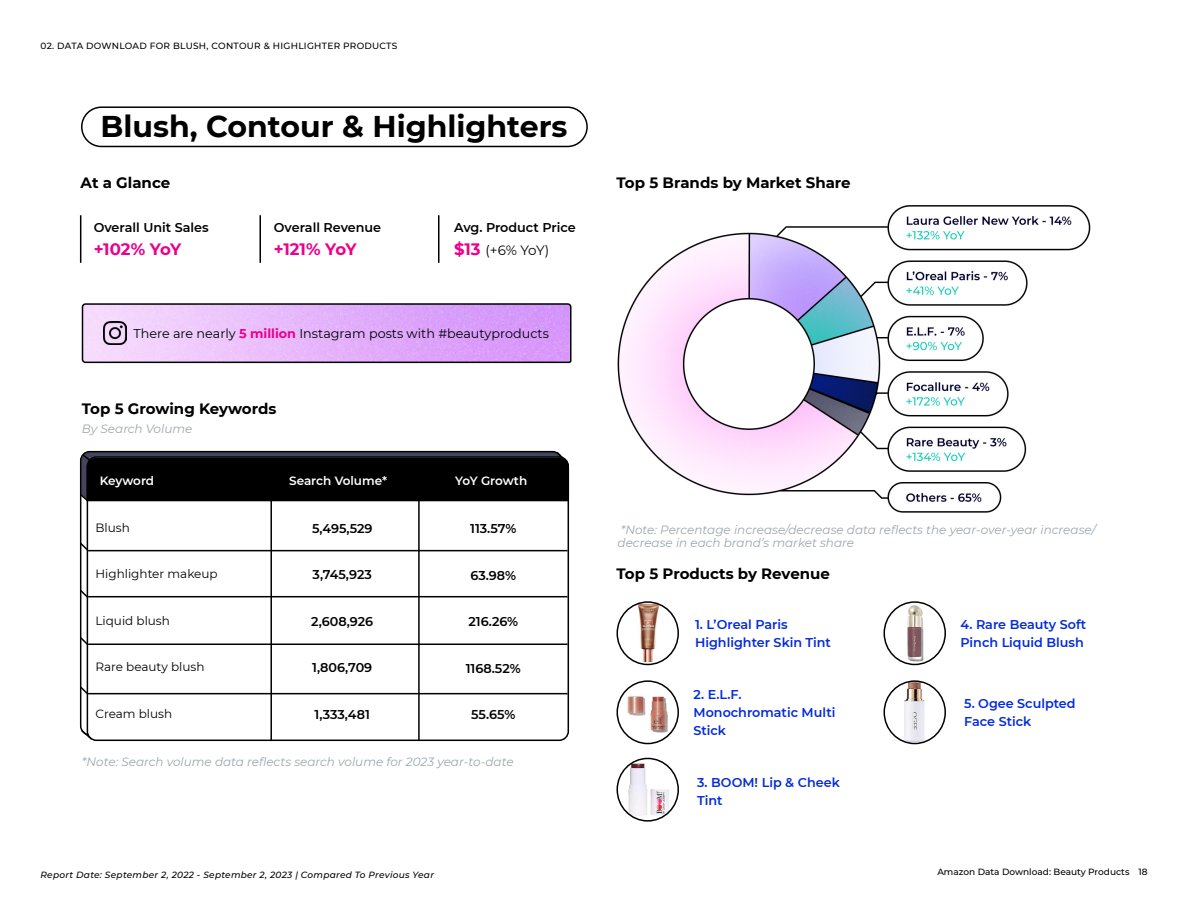
<style>
.page{position:relative;width:1188px;height:918px;background:#fff}
.page>*{position:absolute;margin:0;border:0;box-sizing:border-box;transform-origin:0 0}
.t1{font:700 30px "Montserrat";color:#000}
.t2{font:700 16.5px "Montserrat";letter-spacing:-.025em;color:#ec008c}
.t3{font:700 15px "Montserrat";color:#000}
.t4{font:13.5px "Montserrat";color:#000}
.t5{font:600 12.75px/18px "Montserrat";color:#042bdb}
.t6{font:600 12.75px "Montserrat";color:#000}
.t7{font:12.75px "Montserrat";color:#000}
.t8{font:italic 12px/13.5px "Montserrat";color:#9aa8ae}
.t9{font:12px "Montserrat";color:#000}
.t10{font:600 12px "Montserrat";letter-spacing:-.01em;color:#fff}
.t11{font:italic 500 9px "Montserrat";letter-spacing:.03em;color:#000}
.t12{font:500 9px "Montserrat";letter-spacing:.02em;color:#000}
.t13{font:500 9px "Montserrat";color:#000}
.s1{font-weight:700;font-size:16.5px;color:#ec008c}
.s2{font-weight:700;color:#ec008c}
</style>
<div class="page">
<div style="left:81px;top:106px;width:507px;height:41px;border:2px solid #000;border-radius:20px"></div>
<img style="left:617px;top:205px;width:474px;height:308px">
<img style="left:619px;top:603px;width:59px;height:59px">
<div style="left:617px;top:601px;width:62px;height:64px;border:2px solid #000;border-radius:50%"></div>
<img style="left:618px;top:682px;width:60px;height:60px">
<div style="left:617px;top:680px;width:62px;height:64px;border:2px solid #000;border-radius:50%"></div>
<img style="left:884px;top:602px;width:61px;height:62px">
<div style="left:884px;top:601px;width:62px;height:64px;border:2px solid #000;border-radius:50%"></div>
<img style="left:617px;top:759px;width:61px;height:61px">
<div style="left:617px;top:758px;width:62px;height:64px;border:2px solid #000;border-radius:50%"></div>
<img style="left:884px;top:681px;width:61px;height:62px">
<div style="left:884px;top:680px;width:62px;height:64px;border:2px solid #000;border-radius:50%"></div>
<hr style="left:88px;top:550px;width:480px;height:1px;background:#000">
<hr style="left:88px;top:596px;width:480px;height:1px;background:#000">
<hr style="left:88px;top:644px;width:480px;height:1px;background:#000">
<hr style="left:88px;top:693px;width:480px;height:1px;background:#000">
<hr style="left:270px;top:460px;width:2px;height:281px;background:#000">
<hr style="left:418px;top:460px;width:2px;height:281px;background:#000">
<svg style="left:80px;top:729px;width:13px;height:12px"></svg>
<svg style="left:79px;top:451px;width:491px;height:52px;background:#101012"></svg>
<svg style="left:79px;top:541px;width:11px;height:11px"></svg>
<svg style="left:79px;top:589px;width:11px;height:10px"></svg>
<svg style="left:79px;top:636px;width:11px;height:10px"></svg>
<svg style="left:79px;top:685px;width:11px;height:11px"></svg>
<svg style="left:81px;top:303px;width:491px;height:61px;background:#d8aced"></svg>
<hr style="left:80px;top:215px;width:1px;height:48px;background:#000">
<hr style="left:260px;top:215px;width:1px;height:48px;background:#000">
<hr style="left:438px;top:215px;width:2px;height:48px;background:#000">
<img style="left:103px;top:322px;width:23px;height:23px">
<p class="t12" style="left:40px;top:40px;width:358px">02. DATA DOWNLOAD FOR BLUSH, CONTOUR &amp; HIGHLIGHTER PRODUCTS</p>
<h1 class="t1" style="left:100px;top:105px;width:469px">Blush, Contour &amp; Highlighters</h1>
<p class="t3" style="left:81px;top:172px;width:91px">At a Glance</p>
<p class="t3" style="left:616px;top:172px;width:236px">Top 5 Brands by Market Share</p>
<p class="t6" style="left:94px;top:218px;width:117px">Overall Unit Sales</p>
<h2 class="t2" style="left:94px;top:237px;width:89px">+102% YoY</h2>
<p class="t6" style="left:274px;top:218px;width:109px">Overall Revenue</p>
<h2 class="t2" style="left:274px;top:237px;width:84px">+121% YoY</h2>
<p class="t6" style="left:454px;top:218px;width:123px">Avg. Product Price</p>
<p class="t4" style="left:454px;top:241px;width:97px"><span class="s1">$13</span> (+6% YoY)</p>
<p class="t7" style="left:133px;top:325px;width:417px">There are nearly <span class="s2">5 million</span> Instagram posts with #beautyproducts</p>
<p class="t3" style="left:82px;top:397px;width:196px">Top 5 Growing Keywords</p>
<p class="t8" style="left:82px;top:422px;width:112px">By Search Volume</p>
<p class="t10" style="left:100px;top:472px;width:56px">Keyword</p>
<p class="t10" style="left:289px;top:472px;width:99px">Search Volume*</p>
<p class="t10" style="left:455px;top:472px;width:73px">YoY Growth</p>
<p class="t9" style="left:96px;top:519px;width:36px">Blush</p>
<p class="t9" style="left:96px;top:566px;width:124px">Highlighter makeup</p>
<p class="t9" style="left:96px;top:612px;width:76px">Liquid blush</p>
<p class="t9" style="left:96px;top:659px;width:110px">Rare beauty blush</p>
<p class="t9" style="left:96px;top:705px;width:78px">Cream blush</p>
<p class="t6" style="left:312px;top:519px;width:62px">5,495,529</p>
<p class="t6" style="left:313px;top:566px;width:61px">3,745,923</p>
<p class="t6" style="left:311px;top:612px;width:63px">2,608,926</p>
<p class="t6" style="left:312px;top:659px;width:62px">1,806,709</p>
<p class="t6" style="left:315px;top:705px;width:57px">1,333,481</p>
<p class="t6" style="left:470px;top:520px;width:48px">113.57%</p>
<p class="t6" style="left:470px;top:566px;width:47px">63.98%</p>
<p class="t6" style="left:468px;top:613px;width:51px">216.26%</p>
<p class="t6" style="left:466px;top:659px;width:57px">1168.52%</p>
<p class="t6" style="left:471px;top:706px;width:46px">55.65%</p>
<p class="t8" style="left:82px;top:754px;width:433px">*Note: Search volume data reflects search volume for 2023 year-to-date</p>
<p class="t11" style="left:40px;top:868px;width:395px">Report Date: September 2, 2022 - September 2, 2023 | Compared To Previous Year</p>
<p class="t8" style="left:618px;top:522px;width:480px">*Note: Percentage increase/decrease data reflects the year-over-year increase/ decrease in each brand’s market share</p>
<p class="t3" style="left:616px;top:563px;width:215px">Top 5 Products by Revenue</p>
<p class="t5" style="left:695px;top:615px;width:137px">1. L’Oreal Paris<br>Highlighter Skin Tint</p>
<p class="t5" style="left:694px;top:685px;width:144px">2. E.L.F.<br>Monochromatic Multi<br>Stick</p>
<p class="t5" style="left:697px;top:773px;width:144px">3. BOOM! Lip &amp; Cheek<br>Tint</p>
<p class="t5" style="left:961px;top:615px;width:127px">4. Rare Beauty Soft<br>Pinch Liquid Blush</p>
<p class="t5" style="left:964px;top:694px;width:113px">5. Ogee Sculpted<br>Face Stick</p>
<p class="t13" style="left:937px;top:865px;width:212px">Amazon Data Download: Beauty Products 18</p>
</div>
